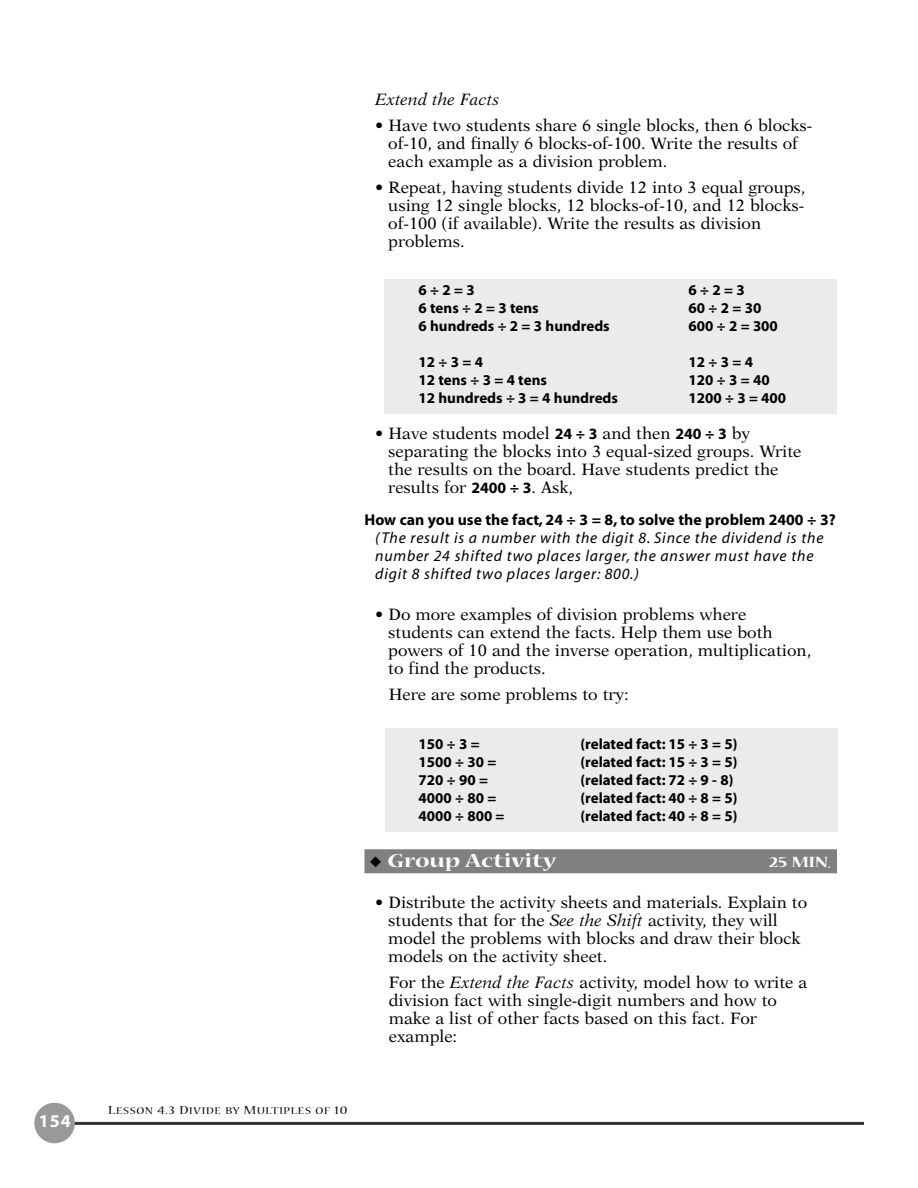
<style>
.page{position:relative;width:918px;height:1188px;background:#fff}
.page>*{position:absolute;margin:0;border:0;box-sizing:border-box;transform-origin:0 0}
.t1{font:700 expanded 21px "Nueva";color:#fff}
.t2{font:700 18px "Myriad";color:#fff}
.t3{font:16.5px/18px "New Aster";color:#000}
.t4{font:italic 16.5px "New Aster";color:#000}
.t5{font:700 expanded 16.5px "Nueva";color:#fff}
.t6{font:italic 15.75px/18px "Myriad";letter-spacing:.05em;color:#000}
.t7{font:700 15.75px "Myriad";color:#000}
.t8{font:700 15px "Myriad";color:#000}
.t9{font:10.8px "Nueva";letter-spacing:.06em;color:#000;scale:1.2 1}
.s1{font-family:"Myriad";font-weight:700;font-size:15.75px}
.s2{color:#000}
.s3{font-size:13.5px}
.s4{font-style:italic}
.s5{font-size:12.75px}
</style>
<div class="page">
<div style="left:385px;top:279px;width:452px;height:135px;background:#ebebeb"></div>
<div style="left:385px;top:728px;width:453px;height:104px;background:#ebebeb"></div>
<div style="left:364px;top:849px;width:473px;height:24px;background:#808080"></div>
<hr style="left:56px;top:1122px;width:808px;height:3px;background:#333">
<div style="left:34px;top:1103px;width:41px;height:40px;background:#999;border-radius:50%"></div>
<p class="t2" style="left:39px;top:1115px;width:33px">154</p>
<p class="t4" style="left:375px;top:92px;width:126px">Extend the Facts</p>
<p class="t3" style="left:388px;top:117px;width:426px;text-indent:-13px">• Have two students share 6 single blocks, then 6 blocks&shy;of-10, and finally 6 blocks-of-100. Write the results of each example as a division problem.</p>
<p class="t3" style="left:388px;top:179px;width:419px;text-indent:-13px">• Repeat, having students divide 12 into 3 equal groups, using 12 single blocks, 12 blocks-of-10, and 12 blocks&shy;of-100 (if available). Write the results as division problems.</p>
<p class="t8" style="left:418px;top:285px;width:58px">6 ÷2 = 3</p>
<p class="t8" style="left:688px;top:285px;width:58px">6 ÷2 = 3</p>
<p class="t8" style="left:418px;top:303px;width:122px">6 tens ÷ 2 = 3 tens</p>
<p class="t8" style="left:689px;top:303px;width:74px">60 ÷ 2 = 30</p>
<p class="t8" style="left:418px;top:321px;width:193px">6 hundreds ÷ 2 = 3 hundreds</p>
<p class="t8" style="left:689px;top:321px;width:91px">600 ÷ 2 = 300</p>
<p class="t8" style="left:418px;top:357px;width:66px">12 ÷ 3 = 4</p>
<p class="t8" style="left:688px;top:357px;width:66px">12 ÷ 3 = 4</p>
<p class="t8" style="left:418px;top:375px;width:130px">12 tens ÷ 3 = 4 tens</p>
<p class="t8" style="left:689px;top:375px;width:83px">120 ÷ 3 = 40</p>
<p class="t8" style="left:418px;top:393px;width:201px">12 hundreds ÷ 3 = 4 hundreds</p>
<p class="t8" style="left:689px;top:393px;width:99px">1200 ÷ 3 = 400</p>
<p class="t3" style="left:388px;top:426px;width:415px;text-indent:-13px">• Have students model <span class="s1">24 ÷ 3</span> and then <span class="s1">240 ÷ 3</span> by separating the blocks into 3 equal-sized groups. Write the results on the board. Have students predict the results for <span class="s1">2400 ÷ 3</span>. Ask,</p>
<p class="t7" style="left:364px;top:514px;width:473px">How can you use the fact, 24 ÷ 3 = 8, to solve the problem 2400 ÷ 3?</p>
<p class="t6" style="left:375px;top:530px;width:450px">(The result is a number with the digit 8. Since the dividend is the number 24 shifted two places larger, the answer must have the digit 8 shifted two places larger: 800.)</p>
<p class="t3" style="left:388px;top:607px;width:425px;text-indent:-13px">• Do more examples of division problems where students can extend the facts. Help them use both powers of 10 and the inverse operation, multiplication, to find the products.</p>
<p class="t3" style="left:389px;top:687px;width:241px">Here are some problems to try:</p>
<p class="t8" style="left:418px;top:738px;width:63px">150 ÷ 3 =</p>
<p class="t8" style="left:580px;top:738px;width:159px">(related fact: 15 ÷ 3 = 5)</p>
<p class="t8" style="left:418px;top:756px;width:79px">1500 ÷ 30 =</p>
<p class="t8" style="left:580px;top:756px;width:159px">(related fact: 15 ÷ 3 = 5)</p>
<p class="t8" style="left:418px;top:774px;width:71px">720 ÷ 90 =</p>
<p class="t8" style="left:580px;top:774px;width:154px">(related fact: 72 ÷ 9 - 8)</p>
<p class="t8" style="left:418px;top:792px;width:79px">4000 ÷ 80 =</p>
<p class="t8" style="left:580px;top:792px;width:159px">(related fact: 40 ÷ 8 = 5)</p>
<p class="t8" style="left:418px;top:810px;width:88px">4000 ÷ 800 =</p>
<p class="t8" style="left:580px;top:810px;width:159px">(related fact: 40 ÷ 8 = 5)</p>
<p class="t1" style="left:370px;top:853px;width:188px"><span class="s2">◆</span> Group Activity</p>
<p class="t5" style="left:769px;top:856px;width:63px">25 MIN<span class="s3">.</span></p>
<p class="t3" style="left:388px;top:894px;width:420px;text-indent:-13px">• Distribute the activity sheets and materials. Explain to students that for the <span class="s4">See the Shift</span> activity, they will model the problems with blocks and draw their block models on the activity sheet.</p>
<p class="t3" style="left:389px;top:974px;width:420px">For the <span class="s4">Extend the Facts</span> activity, model how to write a division fact with single-digit numbers and how to make a list of other facts based on this fact. For example:</p>
<p class="t9" style="left:108px;top:1107px;width:201px"><span class="s5">L</span>ESSON <span class="s5">4.3 D</span>IVIDE BY <span class="s5">M</span>ULTIPLES OF <span class="s5">10</span></p>
</div>
